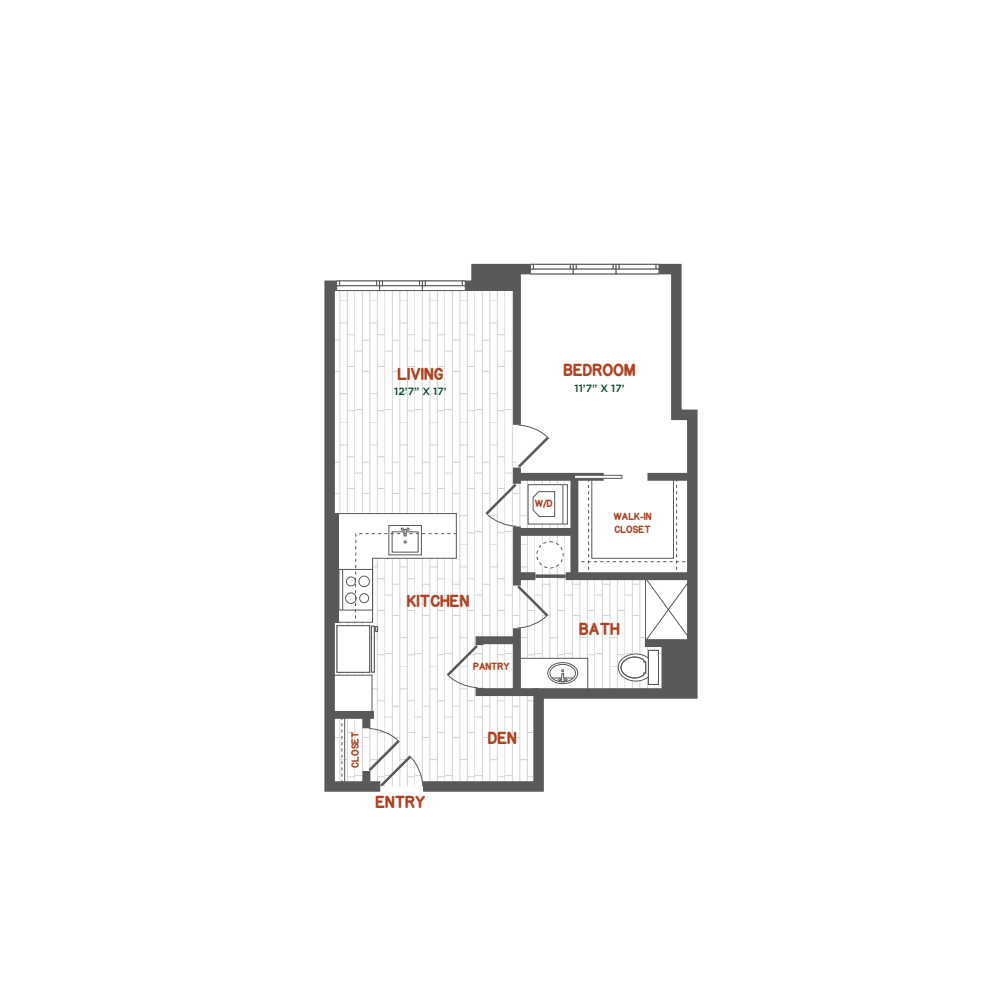
<style>
.page{position:relative;width:1008px;height:1008px;background:#fff}
.page>*{position:absolute;margin:0;border:0;box-sizing:border-box;transform-origin:0 0}
.t1{font:800 17.5px "National Park";color:#ac4324}
.t2{font:800 10.5px/12.6px "National Park";color:#ac4324}
.t3{font:500 10.5px "Gotham";color:#004723}
</style>
<div class="page">
<svg style="left:324px;top:263px;width:374px;height:529px"></svg>
<div style="left:330px;top:711px;width:44px;height:8px;background:#5a595a"></div>
<div style="left:362px;top:771px;width:8px;height:15px;background:#5a595a"></div>
<div style="left:362px;top:715px;width:8px;height:13px;background:#5a595a"></div>
<svg style="left:366px;top:728px;width:58px;height:61px"></svg>
<svg style="left:330px;top:264px;width:362px;height:436px"></svg>
<p class="t1" style="left:397px;top:366px;width:47px">LIVING</p>
<p class="t1" style="left:564px;top:362px;width:74px">BEDROOM</p>
<p class="t3" style="left:394px;top:387px;width:54px">12’7” X 17’</p>
<p class="t3" style="left:575px;top:384px;width:52px">11’7” X 17’</p>
<p class="t2" style="left:535px;top:498px;width:19px">W/D</p>
<p class="t1" style="left:407px;top:593px;width:64px">KITCHEN</p>
<p class="t2" style="left:473px;top:660px;width:38px">PANTRY</p>
<p class="t2" style="left:349px;top:768px;width:38px;rotate:-90deg">CLOSET</p>
<p class="t1" style="left:375px;top:794px;width:52px">ENTRY</p>
<p class="t1" style="left:488px;top:730px;width:30px">DEN</p>
<p class="t2" style="left:614px;top:511px;width:40px">WALK-IN<br>CLOSET</p>
<p class="t1" style="left:579px;top:621px;width:42px">BATH</p>
</div>
